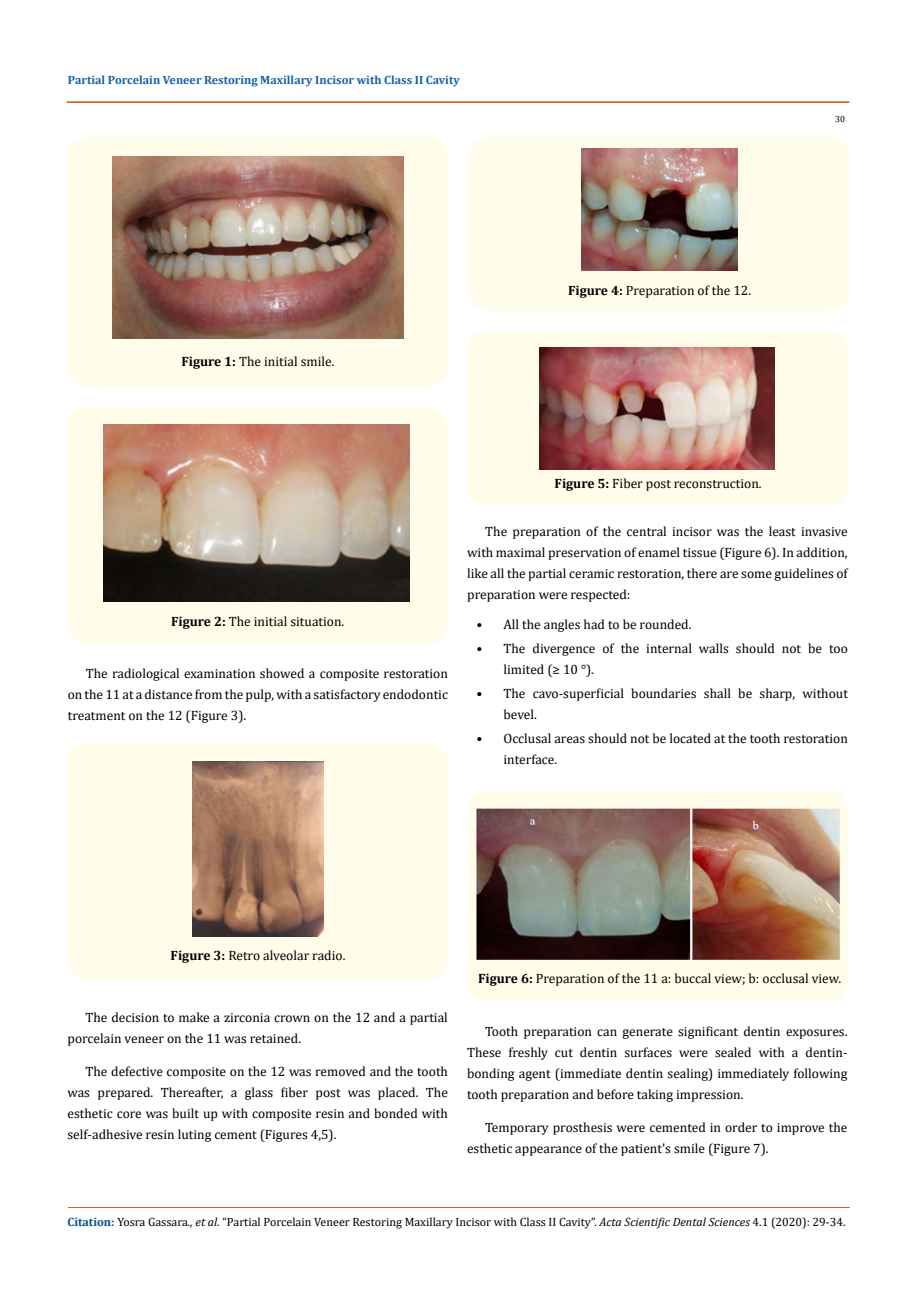
<style>
.page{position:relative;width:917px;height:1314px;background:#fff}
.page>*{position:absolute;margin:0;border:0;box-sizing:border-box;transform-origin:0 0}
.t1{font:13.5px/21px "Cambria";color:#000}
.t2{font:12px "Cambria";color:#000}
.t3{font:700 12px "Cambria";color:#1560a6}
.t4{font:9px "Cambria";color:#000}
.s1{font-weight:700}
.s2{font-weight:700;color:#035089}
.s3{font-style:italic}
</style>
<div class="page">
<div style="left:68px;top:137px;width:380px;height:249px;background:#fffde9;border-radius:18px"></div>
<img style="left:112px;top:157px;width:291px;height:181px">
<div style="left:68px;top:408px;width:380px;height:235px;background:#fffde9;border-radius:18px"></div>
<img style="left:103px;top:425px;width:307px;height:176px">
<div style="left:68px;top:744px;width:380px;height:235px;background:#fffde9;border-radius:18px"></div>
<img style="left:192px;top:761px;width:131px;height:176px">
<div style="left:469px;top:137px;width:380px;height:174px;background:#fffde9;border-radius:18px"></div>
<img style="left:581px;top:148px;width:156px;height:123px">
<div style="left:468px;top:331px;width:379px;height:173px;background:#fffde9;border-radius:18px"></div>
<img style="left:539px;top:347px;width:235px;height:123px">
<div style="left:467px;top:791px;width:380px;height:210px;background:#fffde9;border-radius:18px"></div>
<img style="left:475px;top:809px;width:364px;height:150px">
<div style="left:67px;top:102px;width:782px;height:1px;border:1px solid #e05d1a"></div>
<hr style="left:68px;top:1208px;width:782px;height:1px;background:#e05d1a">
<p class="t3" style="left:68px;top:71px;width:393px">Partial Porcelain Veneer Restoring Maxillary Incisor with Class II Cavity</p>
<p class="t1" style="left:181px;top:351px;width:155px"><span class="s1">Figure 1:</span> The initial smile.</p>
<p class="t1" style="left:568px;top:280px;width:184px"><span class="s1">Figure 4:</span> Preparation of the 12.</p>
<p class="t1" style="left:554px;top:473px;width:208px"><span class="s1">Figure 5:</span> Fiber post reconstruction.</p>
<p class="t4" style="left:835px;top:114px;width:11px">30</p>
<p class="t1" style="left:171px;top:611px;width:175px"><span class="s1">Figure 2:</span> The initial situation.</p>
<p class="t1" style="left:68px;top:662px;width:381px;text-align:justify;text-indent:18px">The radiological examination showed a composite restoration on the 11 at a distance from the pulp, with a satisfactory endodontic treatment on the 12 (Figure 3).</p>
<p class="t1" style="left:467px;top:521px;width:382px;text-align:justify;text-indent:18px">The preparation of the central incisor was the least invasive with maximal preservation of enamel tissue (Figure 6). In addition, like all the partial ceramic restoration, there are some guidelines of preparation were respected:</p>
<p class="t1" style="left:476px;top:614px;width:216px">• All the angles had to be rounded.</p>
<p class="t1" style="left:503px;top:638px;width:346px;text-indent:-27px">• The divergence of the internal walls should not be too limited (≥ 10 °).</p>
<p class="t1" style="left:503px;top:683px;width:346px;text-indent:-27px">• The cavo-superficial boundaries shall be sharp, without bevel.</p>
<p class="t1" style="left:503px;top:728px;width:346px;text-indent:-27px">• Occlusal areas should not be located at the tooth restoration interface.</p>
<p class="t1" style="left:171px;top:945px;width:176px"><span class="s1">Figure 3:</span> Retro alveolar radio.</p>
<p class="t1" style="left:67px;top:1007px;width:382px;text-indent:18px">The decision to make a zirconia crown on the 12 and a partial porcelain veneer on the 11 was retained.</p>
<p class="t1" style="left:67px;top:1061px;width:382px;text-align:justify;text-indent:18px">The defective composite on the 12 was removed and the tooth was prepared. Thereafter, a glass fiber post was placed. The esthetic core was built up with composite resin and bonded with self-adhesive resin luting cement (Figures 4,5).</p>
<p class="t1" style="left:478px;top:968px;width:364px"><span class="s1">Figure 6:</span> Preparation of the 11 a: buccal view; b: occlusal view.</p>
<p class="t1" style="left:467px;top:1021px;width:382px;text-align:justify;text-indent:18px">Tooth preparation can generate significant dentin exposures.<br>These freshly cut dentin surfaces were sealed with a dentin&shy;bonding agent (immediate dentin sealing) immediately following tooth preparation and before taking impression.</p>
<p class="t1" style="left:467px;top:1117px;width:382px;text-indent:18px">Temporary prosthesis were cemented in order to improve the esthetic appearance of the patient's smile (Figure 7).</p>
<p class="t2" style="left:67px;top:1215px;width:779px"><span class="s2">Citation:</span> Yosra Gassara<span class="s3">., et al.</span> “Partial Porcelain Veneer Restoring Maxillary Incisor with Class II Cavity”. <span class="s3">Acta Scientific Dental Sciences</span> 4.1 (2020): 29-34.</p>
</div>
